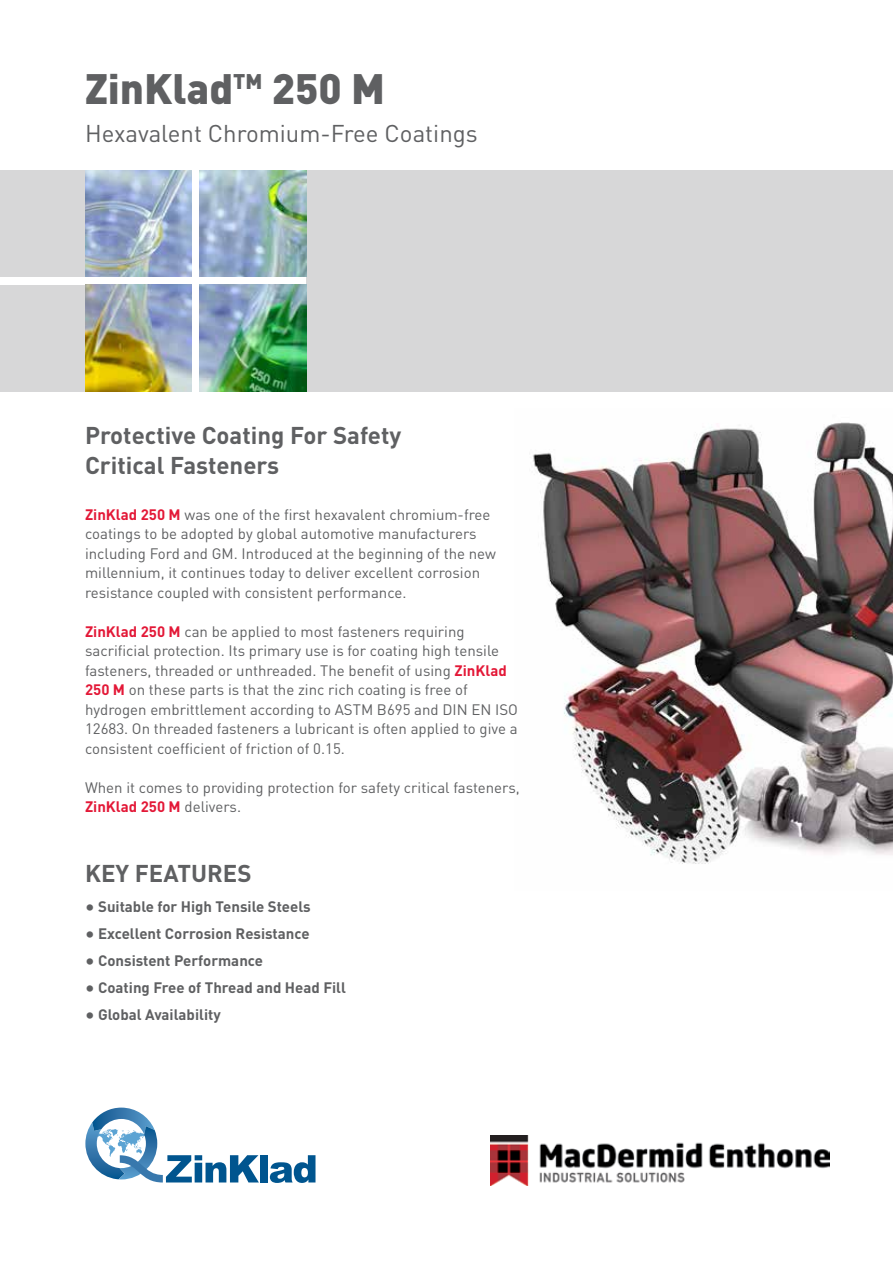
<style>
.page{position:relative;width:893px;height:1263px;background:#fff}
.page>*{position:absolute;margin:0;border:0;box-sizing:border-box;transform-origin:0 0}
.t1{font:900 42px "DIN Pro";color:#5f6062}
.t2{font:700 24px/30px "DIN Pro";color:#5f6062}
.t3{font:24px "DIN Pro";color:#5f6062}
.t4{font:15px/19.5px "DIN Pro";color:#5f6062}
.t5{font:700 15px "DIN Pro";color:#5f6062}
.s1{font-weight:700;color:#e31837}
.s2{font-size:19.5px}
</style>
<div class="page">
<img style="left:533px;top:422px;width:360px;height:442px">
<div style="left:0;top:170px;width:85px;height:106px;background:#d7d7d8"></div>
<div style="left:306px;top:170px;width:587px;height:221px;background:#d7d7d8"></div>
<div style="left:0;top:285px;width:85px;height:106px;background:#d7d7d8"></div>
<img style="left:85px;top:170px;width:106px;height:106px">
<img style="left:200px;top:170px;width:106px;height:106px">
<img style="left:200px;top:285px;width:106px;height:106px">
<img style="left:85px;top:285px;width:106px;height:106px">
<img style="left:491px;top:1135px;width:338px;height:51px">
<div style="left:260px;top:1155px;width:7px;height:27px;background:#00558f"></div>
<svg style="left:270px;top:1155px;width:45px;height:28px"></svg>
<svg style="left:85px;top:1107px;width:174px;height:75px"></svg>
<h1 class="t1" style="left:85px;top:61px;width:302px">ZinKlad<sup>TM</sup> 250 M</h1>
<h2 class="t3" style="left:85px;top:117px;width:394px">Hexavalent Chromium-Free Coatings</h2>
<h2 class="t2" style="left:85px;top:419px;width:318px">Protective Coating For Safety<br>Critical Fasteners</h2>
<p class="t4" style="left:85px;top:504px;width:412px"><span class="s1">ZinKlad 250 M</span> was one of the first hexavalent chromium-free coatings to be adopted by global automotive manufacturers including Ford and GM. Introduced at the beginning of the new millennium, it continues today to deliver excellent corrosion resistance coupled with consistent performance.</p>
<p class="t4" style="left:85px;top:621px;width:434px"><span class="s1">ZinKlad 250 M</span> can be applied to most fasteners requiring sacrificial protection. Its primary use is for coating high tensile fasteners, threaded or unthreaded. The benefit of using <span class="s1">ZinKlad 250 M</span> on these parts is that the zinc rich coating is free of hydrogen embrittlement according to ASTM B695 and DIN EN ISO 12683. On threaded fasteners a lubricant is often applied to give a consistent coefficient of friction of 0.15.</p>
<p class="t4" style="left:85px;top:777px;width:436px">When it comes to providing protection for safety critical fasteners,<br><span class="s1">ZinKlad 250 M</span> delivers.</p>
<h2 class="t2" style="left:85px;top:857px;width:168px">KEY FEATURES</h2>
<p class="t5" style="left:85px;top:896px;width:227px"><span class="s2">•</span> Suitable for High Tensile Steels</p>
<p class="t5" style="left:85px;top:923px;width:226px"><span class="s2">•</span> Excellent Corrosion Resistance</p>
<p class="t5" style="left:85px;top:950px;width:180px"><span class="s2">•</span> Consistent Performance</p>
<p class="t5" style="left:85px;top:977px;width:262px"><span class="s2">•</span> Coating Free of Thread and Head Fill</p>
<p class="t5" style="left:85px;top:1004px;width:137px"><span class="s2">•</span> Global Availability</p>
</div>
